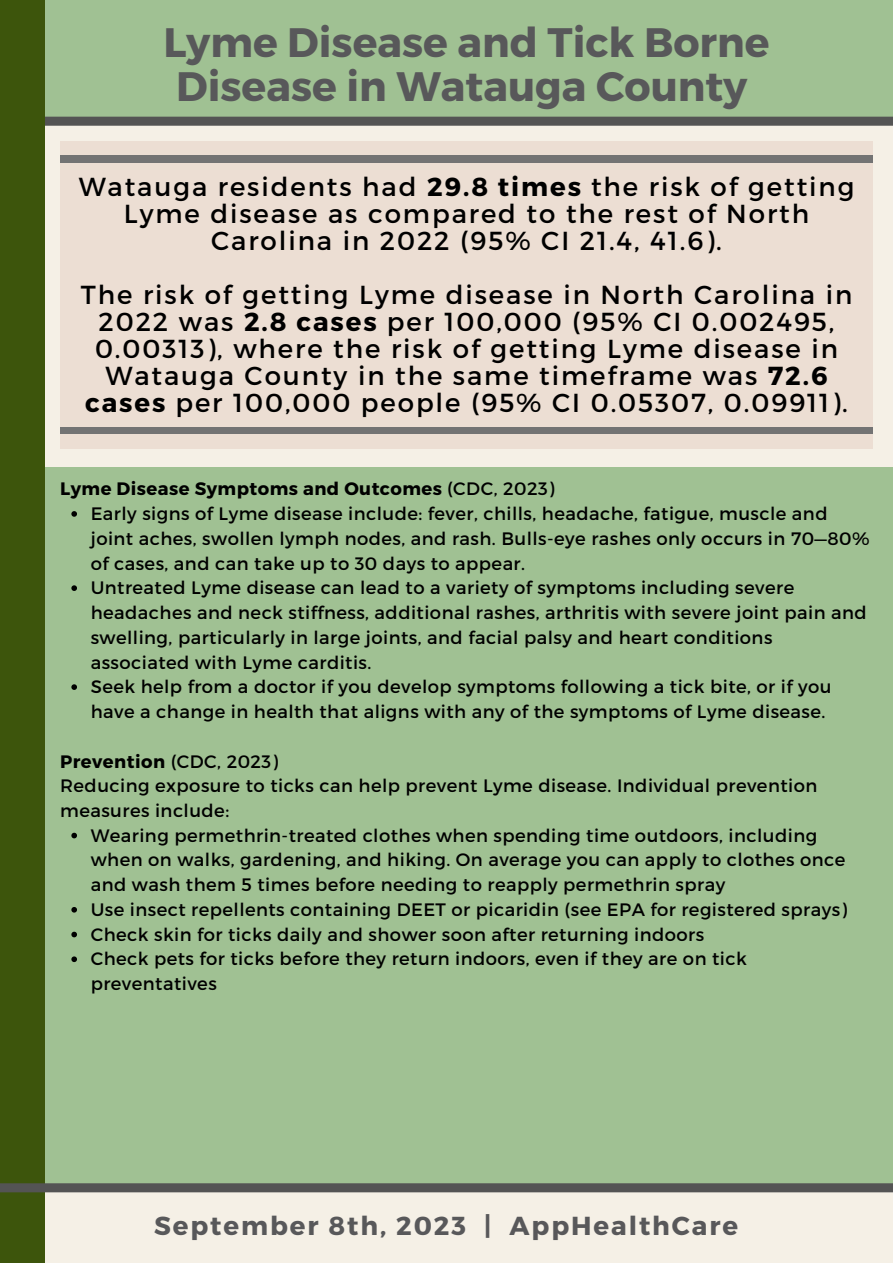
<style>
.page{position:relative;width:893px;height:1264px;background:#fff}
.page>*{position:absolute;margin:0;border:0;box-sizing:border-box;transform-origin:0 0}
.t1{font:700 41.1px/43.8px "Montserrat";color:#58585a;text-align:center}
.t2{font:26.1px/27px "Montserrat";letter-spacing:.075em;color:#000;text-align:center}
.t3{font:700 26.1px "Montserrat";letter-spacing:.075em;color:#58585a}
.t4{font:18px/24.8px "Montserrat";letter-spacing:.025em;color:#000}
.t5{font:700 18px "Montserrat";letter-spacing:.025em;color:#000}
.s1{font-weight:700}
.s2{font-weight:400}
</style>
<div class="page">
<div style="left:0;top:0;width:892px;height:1262px;background:#f5f0e6"></div>
<div style="left:44px;top:1px;width:848px;height:120px;background:#a0c193"></div>
<svg style="left:44px;top:117px;width:848px;height:9px;background:#585858"></svg>
<div style="left:44px;top:467px;width:848px;height:721px;background:#a0c193"></div>
<svg style="left:71px;top:511px;width:6px;height:5px"></svg>
<svg style="left:71px;top:585px;width:6px;height:6px"></svg>
<svg style="left:71px;top:684px;width:6px;height:6px"></svg>
<svg style="left:71px;top:832px;width:6px;height:6px"></svg>
<svg style="left:71px;top:907px;width:6px;height:5px"></svg>
<svg style="left:71px;top:931px;width:6px;height:6px"></svg>
<svg style="left:71px;top:956px;width:6px;height:6px"></svg>
<div style="left:0;top:0;width:44px;height:1262px;background:#3d550c"></div>
<svg style="left:0;top:1183px;width:892px;height:9px;background:#565755"></svg>
<div style="left:60px;top:142px;width:812px;height:307px;background:#ecded3"></div>
<div style="left:60px;top:427px;width:812px;height:7px;background:#737373"></div>
<div style="left:60px;top:156px;width:812px;height:6px;background:#737373"></div>
<p class="t1" style="left:163px;top:18px;width:607px">Lyme Disease and Tick Borne<br>Disease in Watauga County</p>
<p class="t2" style="left:79px;top:172px;width:777px">Watauga residents had <span class="s1">29.8 times</span> the risk of getting<br>Lyme disease as compared to the rest of North<br>Carolina in 2022 (95% CI 21.4, 41.6).</p>
<p class="t2" style="left:81px;top:280px;width:773px">The risk of getting Lyme disease in North Carolina in 2022 was <span class="s1">2.8 cases</span> per 100,000 (95% CI 0.002495, 0.00313), where the risk of getting Lyme disease in Watauga County in the same timeframe was <span class="s1">72.6 cases</span> per 100,000 people (95% CI 0.05307, 0.09911).</p>
<p class="t5" style="left:60px;top:477px;width:495px">Lyme Disease Symptoms and Outcomes <span class="s2">(CDC, 2023)</span></p>
<p class="t4" style="left:91px;top:500px;width:780px">Early signs of Lyme disease include: fever, chills, headache, fatigue, muscle and joint aches, swollen lymph nodes, and rash. Bulls-eye rashes only occurs in 70—80% of cases, and can take up to 30 days to appear.</p>
<p class="t4" style="left:91px;top:574px;width:777px">Untreated Lyme disease can lead to a variety of symptoms including severe headaches and neck stiffness, additional rashes, arthritis with severe joint pain and swelling, particularly in large joints, and facial palsy and heart conditions associated with Lyme carditis.</p>
<p class="t4" style="left:91px;top:673px;width:742px">Seek help from a doctor if you develop symptoms following a tick bite, or if you have a change in health that aligns with any of the symptoms of Lyme disease.</p>
<p class="t5" style="left:60px;top:749px;width:219px">Prevention <span class="s2">(CDC, 2023)</span></p>
<p class="t4" style="left:60px;top:772px;width:758px">Reducing exposure to ticks can help prevent Lyme disease. Individual prevention measures include:</p>
<p class="t4" style="left:91px;top:822px;width:756px">Wearing permethrin-treated clothes when spending time outdoors, including when on walks, gardening, and hiking. On average you can apply to clothes once and wash them 5 times before needing to reapply permethrin spray</p>
<p class="t4" style="left:91px;top:896px;width:757px">Use insect repellents containing DEET or picaridin (see EPA for registered sprays)</p>
<p class="t4" style="left:91px;top:921px;width:615px">Check skin for ticks daily and shower soon after returning indoors</p>
<p class="t4" style="left:91px;top:945px;width:657px">Check pets for ticks before they return indoors, even if they are on tick preventatives</p>
<p class="t3" style="left:154px;top:1208px;width:585px">September 8th, 2023 | AppHealthCare</p>
</div>
